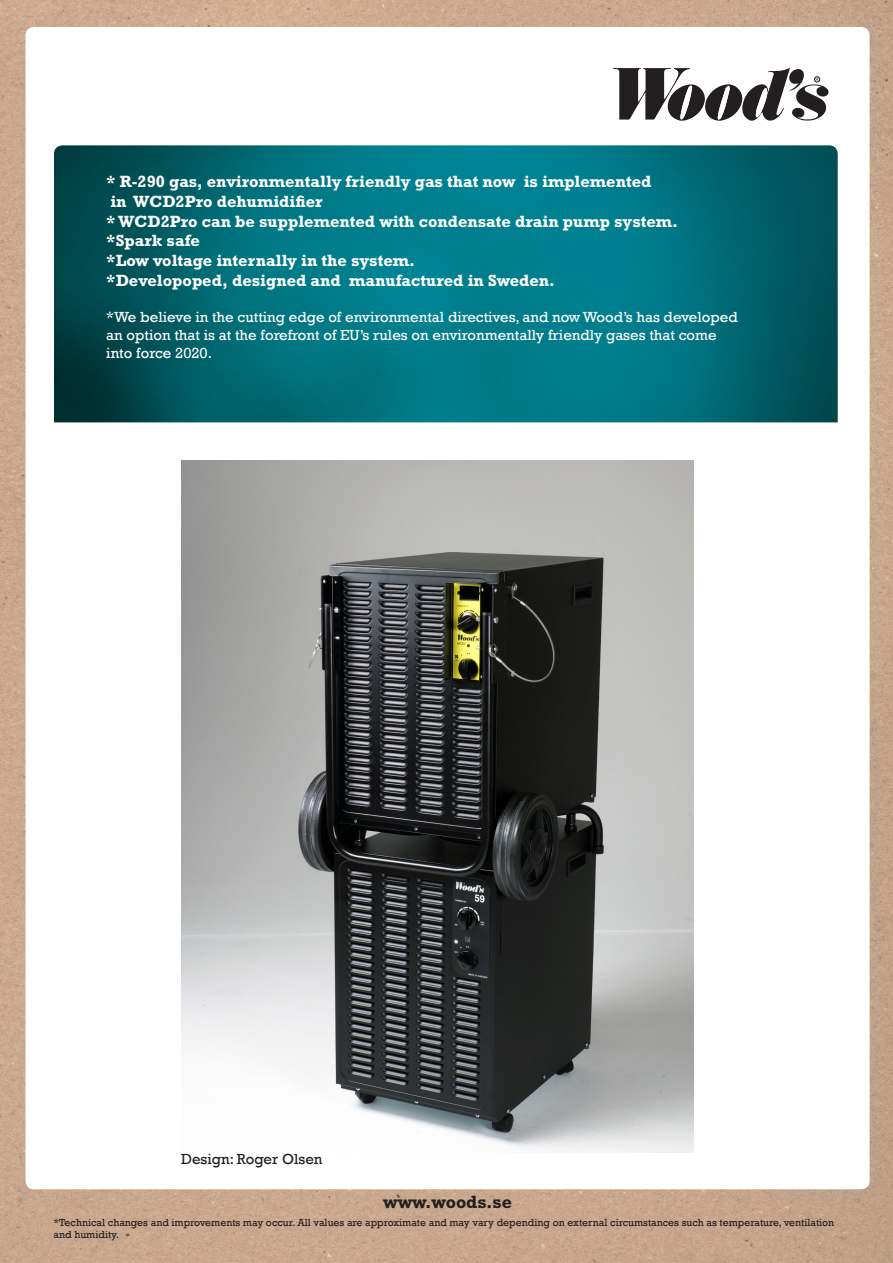
<style>
.page{position:relative;width:893px;height:1263px;background:#fff}
.page>*{position:absolute;margin:0;border:0;box-sizing:border-box;transform-origin:0 0}
.t1{font:700 18px "Rockwell Std";color:#231f20}
.t2{font:700 16.5px "Rockwell Std";color:#fff}
.t3{font:15px "Rockwell";color:#fff}
.t4{font:15px "Rockwell";color:#231f20}
.t5{font:10.5px/12px "Rockwell";color:#231f20}
.t6{font:4.5px "Arial";color:#231f20}
</style>
<div class="page">
<img style="left:0;top:0;width:893px;height:1262px">
<div style="left:26px;top:27px;width:844px;height:1162px;background:#fff;border-radius:9px"></div>
<img style="left:54px;top:145px;width:784px;height:277px">
<img style="left:181px;top:461px;width:513px;height:692px">
<svg style="left:613px;top:68px;width:216px;height:53px"></svg>
<p class="t2" style="left:106px;top:172px;width:547px">* R-290 gas, environmentally friendly gas that now is implemented</p>
<p class="t2" style="left:110px;top:191px;width:214px">in WCD2Pro dehumidifier</p>
<p class="t2" style="left:106px;top:211px;width:573px">* WCD2Pro can be supplemented with condensate drain pump system.</p>
<p class="t2" style="left:106px;top:231px;width:95px">*Spark safe</p>
<p class="t2" style="left:106px;top:251px;width:310px">*Low voltage internally in the system.</p>
<p class="t2" style="left:106px;top:271px;width:450px">*Developoped, designed and manufactured in Sweden.</p>
<p class="t3" style="left:106px;top:308px;width:633px">*We believe in the cutting edge of environmental directives, and now Wood’s has developed</p>
<p class="t3" style="left:106px;top:326px;width:612px">an option that is at the forefront of EU’s rules on environmentally friendly gases that come</p>
<p class="t3" style="left:106px;top:344px;width:107px">into force 2020.</p>
<p class="t6" style="left:816px;top:76px;width:5px">R</p>
<p class="t4" style="left:181px;top:1150px;width:143px">Design: Roger Olsen</p>
<p class="t1" style="left:383px;top:1191px;width:131px">www.woods.se</p>
<p class="t5" style="left:54px;top:1216px;width:782px">*Technical changes and improvements may occur. All values are approximate and may vary depending on external circumstances such as temperature, ventilation and humidity.</p>
</div>
